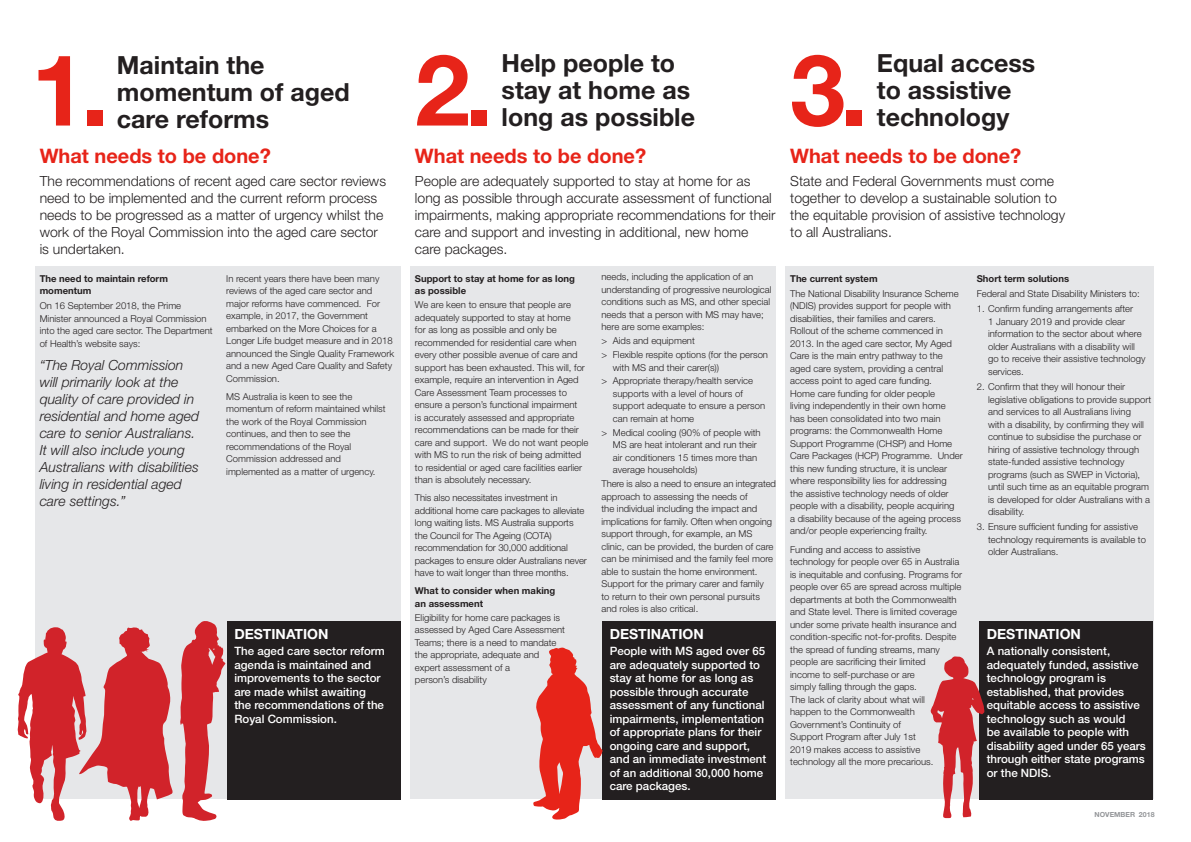
<style>
.page{position:relative;width:1191px;height:842px;background:#fff}
.page>*{position:absolute;margin:0;border:0;box-sizing:border-box;transform-origin:0 0}
.t1{font:700 99px "Helvetica Neue LT";color:#e72419}
.t2{font:700 25px/27px "Helvetica Neue LT";color:#231f20}
.t3{font:700 20px "Helvetica Neue LT";color:#e72419}
.t4{font:300 14px/17px "Helvetica Neue LT";color:#231f20}
.t5{font:italic 300 14px/17px "Helvetica Neue LT";color:#231f20}
.t6{font:700 14px "Helvetica Neue LT";color:#fff}
.Text{font:500 11.5px/13.5px "Helvetica Neue LT";color:#fff}
.Text-2{font:300 9.5px/12.5px "Helvetica Neue LT";color:#231f20}
.Bullets{font:300 9.5px/12.5px "Helvetica Neue LT";color:#231f20}
.t7{font:700 9.5px/12.5px "Helvetica Neue LT";color:#231f20}
.Text-3{font:700 7px "Helvetica Neue LT";color:#939598}
</style>
<div class="page">
<div style="left:35px;top:266px;width:366px;height:533px;background:#e6e7e9"></div>
<div style="left:410px;top:266px;width:366px;height:533px;background:#e6e7e9"></div>
<div style="left:785px;top:266px;width:369px;height:533px;background:#e6e7e9"></div>
<div style="left:227px;top:621px;width:174px;height:178px;background:#231f20"></div>
<div style="left:602px;top:621px;width:174px;height:178px;background:#231f20"></div>
<div style="left:979px;top:621px;width:174px;height:178px;background:#231f20"></div>
<svg style="left:930px;top:656px;width:54px;height:163px"></svg>
<svg style="left:180px;top:621px;width:45px;height:200px"></svg>
<svg style="left:18px;top:627px;width:155px;height:194px"></svg>
<svg style="left:533px;top:647px;width:77px;height:173px"></svg>
<h1 class="t2" style="left:117px;top:51px;width:234px">Maintain the momentum of aged care reforms</h1>
<h1 class="t2" style="left:501px;top:49px;width:195px">Help people to stay at home as long as possible</h1>
<h1 class="t2" style="left:877px;top:49px;width:160px">Equal access to assistive technology</h1>
<h1 class="t1" style="left:31px;top:29px;width:79px">1.</h1>
<h1 class="t1" style="left:415px;top:29px;width:79px">2.</h1>
<h1 class="t1" style="left:790px;top:29px;width:79px">3.</h1>
<h1 class="t3" style="left:40px;top:144px;width:233px">What needs to be done?</h1>
<h2 class="t4" style="left:40px;top:172px;width:348px">The recommendations of recent aged care sector reviews need to be implemented and the current reform process needs to be progressed as a matter of urgency whilst the work of the Royal Commission into the aged care sector is undertaken.</h2>
<h4 class="t7" style="left:40px;top:272px;width:130px">The need to maintain reform momentum</h4>
<p class="Text-2" style="left:40px;top:300px;width:174px">On 16 September 2018, the Prime Minister announced a Royal Commission into the aged care sector. The Department of Health’s website says:</p>
<p class="t5" style="left:40px;top:356px;width:161px">“The Royal Commission will primarily look at the quality of care provided in residential and home aged care to senior Australians.<br>It will also include young<br>Australians with disabilities living in residential aged care settings.”</p>
<p class="Text-2" style="left:226px;top:272px;width:169px">In recent years there have been many reviews of the aged care sector and major reforms have commenced. For example, in 2017, the Government embarked on the More Choices for a Longer Life budget measure and in 2018 announced the Single Quality Framework and a new Aged Care Quality and Safety Commission.</p>
<p class="Text-2" style="left:226px;top:390px;width:161px">MS Australia is keen to see the momentum of reform maintained whilst the work of the Royal Commission continues, and then to see the recommendations of the Royal<br>Commission addressed and implemented as a matter of urgency.</p>
<h3 class="t6" style="left:234px;top:625px;width:96px">DESTINATION</h3>
<p class="Text" style="left:234px;top:644px;width:152px">The aged care sector reform agenda is maintained and improvements to the sector are made whilst awaiting the recommendations of the<br>Royal Commission.</p>
<h1 class="t3" style="left:415px;top:144px;width:233px">What needs to be done?</h1>
<h2 class="t4" style="left:415px;top:172px;width:362px">People are adequately supported to stay at home for as long as possible through accurate assessment of functional impairments, making appropriate recommendations for their care and support and investing in additional, new home care packages.</h2>
<h4 class="t7" style="left:415px;top:272px;width:161px">Support to stay at home for as long as possible</h4>
<p class="Text-2" style="left:415px;top:298px;width:175px">We are keen to ensure that people are adequately supported to stay at home<br>for as long as possible and only be recommended for residential care when every other possible avenue of care and support has been exhausted. This will, for example, require an intervention in Aged Care Assessment Team processes to ensure a person’s functional impairment<br>is accurately assessed and appropriate recommendations can be made for their care and support. We do not want people with MS to run the risk of being admitted to residential or aged care facilities earlier than is absolutely necessary.</p>
<p class="Text-2" style="left:415px;top:491px;width:173px">This also necessitates investment in additional home care packages to alleviate long waiting lists. MS Australia supports the Council for The Ageing (COTA) recommendation for 30,000 additional packages to ensure older Australians never have to wait longer than three months.</p>
<h4 class="t7" style="left:415px;top:584px;width:142px">What to consider when making an assessment</h4>
<p class="Text-2" style="left:415px;top:611px;width:151px">Eligibility for home care packages is assessed by Aged Care Assessment<br>Teams; there is a need to mandate the appropriate, adequate and expert assessment of a<br>person’s disability</p>
<p class="Text-2" style="left:601px;top:270px;width:172px">needs, including the application of an understanding of progressive neurological conditions such as MS, and other special needs that a person with MS may have; here are some examples:</p>
<p class="Bullets" style="left:601px;top:334px;width:95px">&gt; Aids and equipment</p>
<p class="Bullets" style="left:613px;top:348px;width:157px;text-indent:-11px">&gt; Flexible respite options (for the person with MS and their carer(s))</p>
<p class="Bullets" style="left:613px;top:375px;width:154px;text-indent:-11px">&gt; Appropriate therapy/health service supports with a level of hours of support adequate to ensure a person can remain at home</p>
<p class="Bullets" style="left:613px;top:426px;width:149px;text-indent:-11px">&gt; Medical cooling (90% of people with<br>MS are heat intolerant and run their air conditioners 15 times more than average households)</p>
<p class="Text-2" style="left:601px;top:477px;width:176px">There is also a need to ensure an integrated approach to assessing the needs of<br>the individual including the impact and implications for family. Often when ongoing support through, for example, an MS clinic, can be provided, the burden of care can be minimised and the family feel more able to sustain the home environment.<br>Support for the primary carer and family<br>to return to their own personal pursuits and roles is also critical.</p>
<h3 class="t6" style="left:609px;top:625px;width:96px">DESTINATION</h3>
<p class="Text" style="left:609px;top:644px;width:158px">People with MS aged over 65 are adequately supported to stay at home for as long as possible through accurate assessment of any functional impairments, implementation of appropriate plans for their ongoing care and support, and an immediate investment of an additional 30,000 home care packages.</p>
<h1 class="t3" style="left:790px;top:144px;width:233px">What needs to be done?</h1>
<h2 class="t4" style="left:790px;top:172px;width:276px">State and Federal Governments must come together to develop a sustainable solution to the equitable provision of assistive technology to all Australians.</h2>
<h4 class="t7" style="left:790px;top:272px;width:89px">The current system</h4>
<p class="Text-2" style="left:790px;top:287px;width:174px">The National Disability Insurance Scheme (NDIS) provides support for people with disabilities, their families and carers.<br>Rollout of the scheme commenced in 2013. In the aged care sector, My Aged Care is the main entry pathway to the aged care system, providing a central access point to aged care funding.<br>Home care funding for older people<br>living independently in their own home has been consolidated into two main programs: the Commonwealth Home Support Programme (CHSP) and Home Care Packages (HCP) Programme. Under this new funding structure, it is unclear where responsibility lies for addressing<br>the assistive technology needs of older people with a disability, people acquiring<br>a disability because of the ageing process and/or people experiencing frailty.</p>
<p class="Text-2" style="left:790px;top:543px;width:173px">Funding and access to assistive technology for people over 65 in Australia is inequitable and confusing. Programs for people over 65 are spread across multiple departments at both the Commonwealth and State level. There is limited coverage under some private health insurance and condition-specific not-for-profits. Despite the spread of funding streams, many people are sacrificing their limited<br>income to self-purchase or are<br>simply falling through the gaps.<br>The lack of clarity about what will<br>happen to the Commonwealth Government’s Continuity of<br>Support Program after July 1st<br>2019 makes access to assistive technology all the more precarious.</p>
<h4 class="t7" style="left:976px;top:272px;width:94px">Short term solutions</h4>
<p class="Text-2" style="left:976px;top:287px;width:165px">Federal and State Disability Ministers to:</p>
<p class="Bullets" style="left:988px;top:302px;width:159px;text-indent:-11px">1. Confirm funding arrangements after<br>1 January 2019 and provide clear information to the sector about where older Australians with a disability will go to receive their assistive technology services.</p>
<p class="Bullets" style="left:988px;top:380px;width:165px;text-indent:-11px">2. Confirm that they will honour their legislative obligations to provide support and services to all Australians living<br>with a disability, by confirming they will continue to subsidise the purchase or hiring of assistive technology through state-funded assistive technology programs (such as SWEP in Victoria), until such time as an equitable program is developed for older Australians with a disability.</p>
<p class="Bullets" style="left:988px;top:521px;width:159px;text-indent:-11px">3. Ensure sufficient funding for assistive technology requirements is available to older Australians.</p>
<h3 class="t6" style="left:986px;top:625px;width:96px">DESTINATION</h3>
<p class="Text" style="left:986px;top:644px;width:160px">A nationally consistent, adequately funded, assistive technology program is established, that provides equitable access to assistive technology such as would<br>be available to people with disability aged under 65 years through either state programs or the NDIS.</p>
<p class="Text-3" style="left:1094px;top:810px;width:61px">NOVEMBER 2018</p>
</div>
